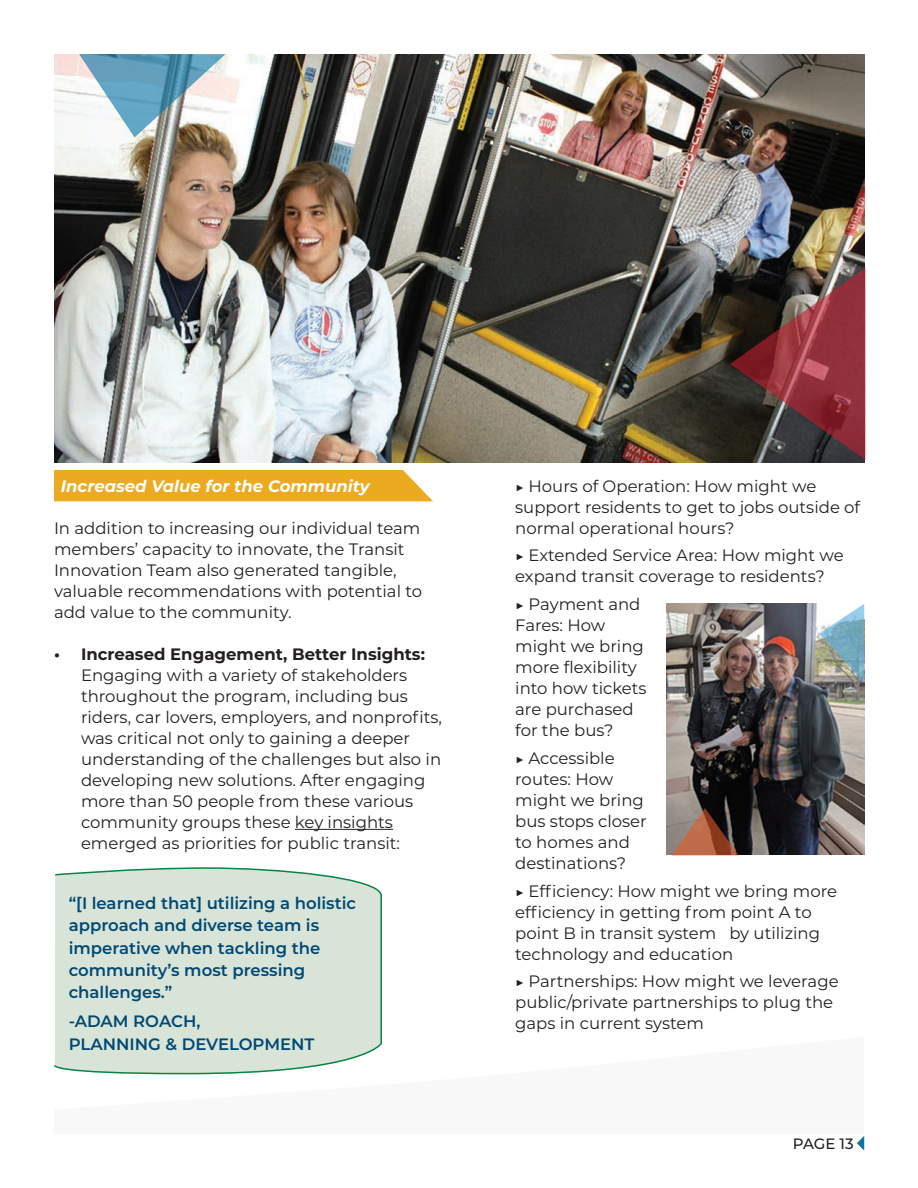
<style>
.page{position:relative;width:918px;height:1188px;background:#fff}
.page>*{position:absolute;margin:0;border:0;box-sizing:border-box;transform-origin:0 0}
.t1{font:16.5px/21px "Montserrat";color:#231f20}
.Body_copy{font:600 16.5px/22.2px "Montserrat";color:#004973}
.t2{font:italic 700 16.5px "Montserrat";color:#fff}
.t3{font:500 15px "Montserrat";letter-spacing:-.005em;color:#231f20}
.s1{font-weight:700}
.s2{font-size:15px}
</style>
<div class="page">
<svg style="left:857px;top:1136px;width:7px;height:15px"></svg>
<div style="left:54px;top:470px;width:379px;height:31px;background:#ebaa20"></div>
<hr style="left:295px;top:829px;width:98px;height:1px;background:#231f20">
<img style="left:54px;top:54px;width:810px;height:408px">
<svg style="left:79px;top:54px;width:146px;height:83px"></svg>
<svg style="left:730px;top:268px;width:135px;height:192px;background:#643335"></svg>
<img style="left:666px;top:604px;width:198px;height:251px">
<svg style="left:672px;top:808px;width:67px;height:48px;background:#845948"></svg>
<svg style="left:819px;top:604px;width:45px;height:79px"></svg>
<svg style="left:54px;top:867px;width:328px;height:208px;background:#d7e3d7"></svg>
<p class="t2" style="left:61px;top:474px;width:311px">Increased Value for the Community</p>
<p class="t1" style="left:54px;top:517px;width:370px">In addition to increasing our individual team members’ capacity to innovate, the Transit Innovation Team also generated tangible, valuable recommendations with potential to add value to the community.</p>
<p class="t1" style="left:81px;top:643px;width:363px;text-indent:-27px"><span class="s1">• Increased Engagement, Better Insights:<br></span>Engaging with a variety of stakeholders throughout the program, including bus riders, car lovers, employers, and nonprofits, was critical not only to gaining a deeper understanding of the challenges but also in developing new solutions. After engaging more than 50 people from these various community groups these key insights emerged as priorities for public transit:</p>
<p class="Body_copy" style="left:69px;top:891px;width:289px">“[I learned that] utilizing a holistic approach and diverse team is imperative when tackling the community’s most pressing challenges.”</p>
<p class="Body_copy" style="left:69px;top:1010px;width:247px">-ADAM ROACH,<br>PLANNING &amp; DEVELOPMENT</p>
<p class="t1" style="left:515px;top:475px;width:347px"><span class="s2">▶</span> Hours of Operation: How might we support residents to get to jobs outside of normal operational hours?</p>
<p class="t1" style="left:515px;top:545px;width:330px"><span class="s2">▶</span> Extended Service Area: How might we expand transit coverage to residents?</p>
<p class="t1" style="left:515px;top:593px;width:133px"><span class="s2">▶</span> Payment and<br>Fares: How might we bring more flexibility into how tickets are purchased for the bus?</p>
<p class="t1" style="left:515px;top:747px;width:133px"><span class="s2">▶</span> Accessible routes: How might we bring bus stops closer to homes and destinations?</p>
<p class="t1" style="left:515px;top:880px;width:323px"><span class="s2">▶</span> Efficiency: How might we bring more efficiency in getting from point A to point B in transit system by utilizing technology and education</p>
<p class="t1" style="left:515px;top:971px;width:325px"><span class="s2">▶</span> Partnerships: How might we leverage public/private partnerships to plug the gaps in current system</p>
<p class="t3" style="left:793px;top:1133px;width:62px">PAGE 13</p>
</div>
